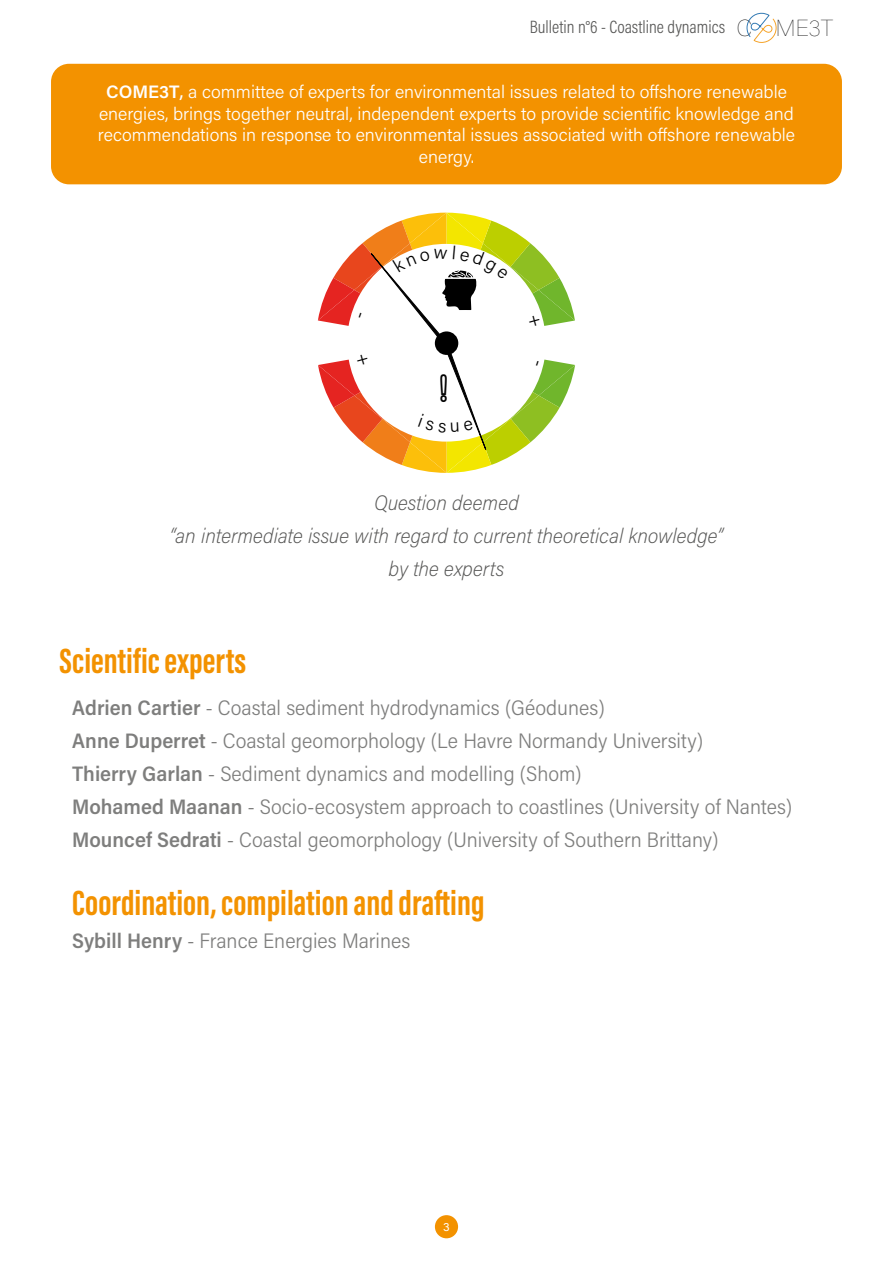
<style>
.page{position:relative;width:893px;height:1263px;background:#fff}
.page>*{position:absolute;margin:0;border:0;box-sizing:border-box;transform-origin:0 0}
.t1{font:40.35px "Fenwick Outline";color:#000}
.t2{font:700 36px "Acumin Pro Extra Cond";color:#f39200}
.t3{font:300 21px/33px "Acumin Pro Semi Cond";color:#7e7e7d}
.t4{font:italic 200 21px/33px "Acumin Pro Semi Cond";color:#575756;text-align:center}
.t5{font:300 18px/21.6px "Acumin Pro";color:#fff;text-align:center}
.t6{font:300 18px "Acumin Pro Cond";color:#575756}
.t7{font:12px "Acumin Pro";color:#fff}
.s1{font-family:"Acumin Pro";font-weight:100;font-size:23.1px;color:#000}
.s2{font-weight:600}
.s3{font-weight:500}
</style>
<div class="page">
<div style="left:435px;top:1215px;width:23px;height:23px;background:#f39200;border-radius:50%"></div>
<svg style="left:746px;top:13px;width:31px;height:30px"></svg>
<div style="left:51px;top:64px;width:791px;height:120px;background:#f39200;border-radius:18px"></div>
<svg style="left:318px;top:213px;width:257px;height:260px"></svg>
<p class="t6" style="left:530px;top:16px;width:305px">Bulletin n°6 - Coastline dynamics <span class="s1">C ME3T</span></p>
<p class="t5" style="left:98px;top:80px;width:699px"><span class="s2">COME3T</span><span class="s3">,</span> a committee of experts for environmental issues related to offshore renewable energies, brings together neutral, independent experts to provide scientific knowledge and recommendations in response to environmental issues associated with offshore renewable energy.</p>
<h1 class="t1" style="left:440px;top:366px;width:9px">!</h1>
<p class="t4" style="left:170px;top:485px;width:555px">Question deemed<br>“an intermediate issue with regard to current theoretical knowledge” by the experts</p>
<h2 class="t2" style="left:60px;top:639px;width:188px">Scientific experts</h2>
<p class="t3" style="left:72px;top:690px;width:722px"><span class="s2">Adrien Cartier</span> ‑ Coastal sediment hydrodynamics (Géodunes)<br><span class="s2">Anne Duperret</span> - Coastal geomorphology (Le Havre Normandy University)<br><span class="s2">Thierry Garlan</span> - Sediment dynamics and modelling (Shom)<br><span class="s2">Mohamed Maanan</span> - Socio-ecosystem approach to coastlines (University of Nantes)<br><span class="s2">Mouncef Sedrati</span> - Coastal geomorphology (University of Southern Brittany)</p>
<h2 class="t2" style="left:72px;top:881px;width:414px">Coordination, compilation and drafting</h2>
<p class="t3" style="left:72px;top:923px;width:340px"><span class="s2">Sybill Henry</span> - France Energies Marines</p>
<p class="t7" style="left:443px;top:1218px;width:8px">3</p>
</div>
